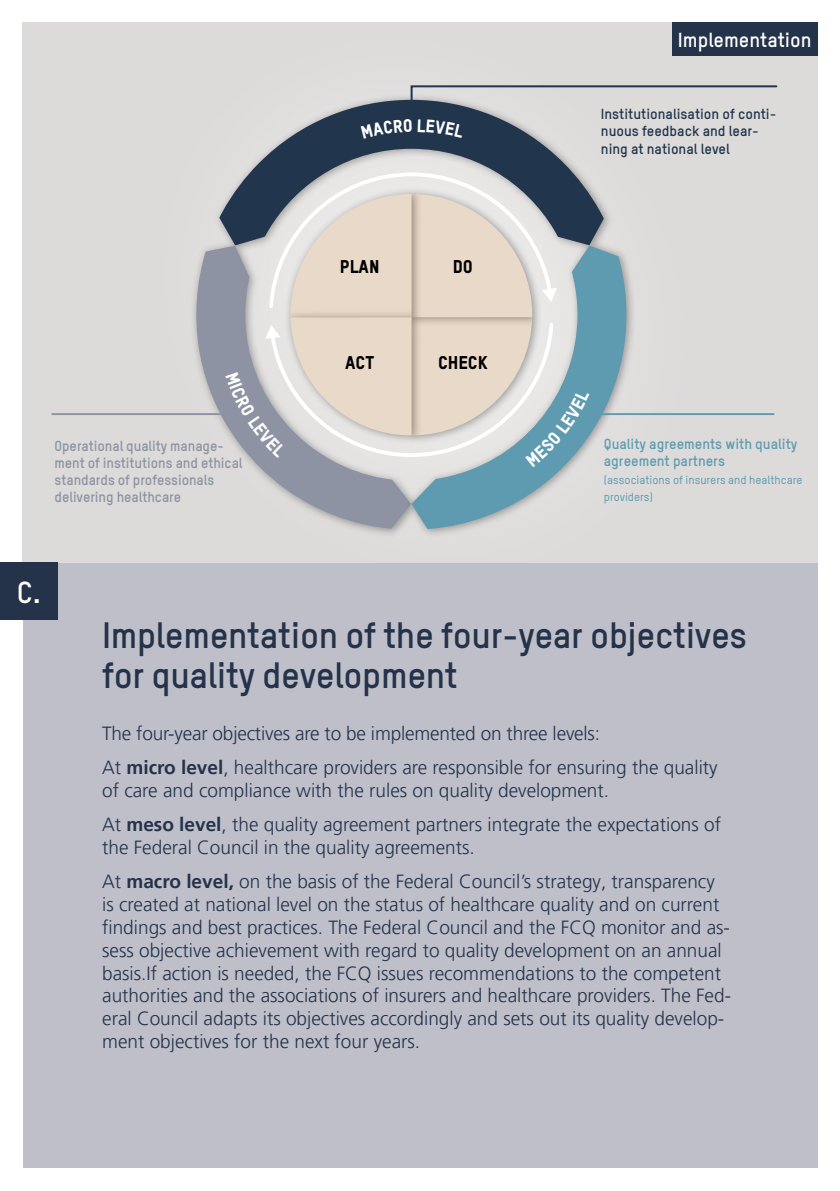
<style>
.page{position:relative;width:840px;height:1191px;background:#fff}
.page>*{position:absolute;margin:0;border:0;box-sizing:border-box;transform-origin:0 0}
.Titel{font:700 36px/40px "TSTAR";letter-spacing:-.01em;color:#24334a}
.t1{font:700 30px "TSTAR";color:#fff}
.t2{font:700 20px "TSTAR";color:#fff}
.Bullet{font:300 19px/22.8px "Frutiger LT Pro";color:#24334a}
.Lauf{font:300 19px "Frutiger LT Pro";letter-spacing:-.01em;color:#24334a}
.t3{font:18.2px "TSTAR Headline";color:#000}
.t4{font:700 14.4px/17.2px "TSTAR";letter-spacing:-.005em;color:#8d93a3}
.t5{font:700 14.4px/17.2px "TSTAR";color:#21354d}
.t6{font:700 14.4px/17.2px "TSTAR";color:#5e9bb0}
.t7{font:500 11.4px/17.2px "TSTAR";color:#5e9bb0}
.s1{font-weight:700}
</style>
<div class="page">
<div style="left:23px;top:522px;width:793px;height:646px;background:#bebfc9"></div>
<div style="left:23px;top:23px;width:793px;height:539px;background:#dcdbda"></div>
<svg style="left:219px;top:100px;width:384px;height:135px"></svg>
<svg style="left:196px;top:246px;width:205px;height:283px"></svg>
<img style="left:401px;top:235px;width:231px;height:299px">
<svg style="left:411px;top:245px;width:215px;height:284px"></svg>
<img style="left:425px;top:183px;width:120px;height:11px">
<img style="left:280px;top:183px;width:145px;height:11px">
<hr style="left:588px;top:413px;width:185px;height:2px;background:#5e9bb0">
<svg style="left:409px;top:85px;width:369px;height:17px"></svg>
<hr style="left:52px;top:413px;width:185px;height:2px;background:#8d93a3">
<div style="left:671px;top:23px;width:145px;height:33px;background:#24334a"></div>
<div style="left:0;top:562px;width:58px;height:58px;background:#24334a"></div>
<svg style="left:225px;top:194px;width:364px;height:273px"></svg>
<svg style="left:361px;top:119px;width:50px;height:20px"></svg>
<svg style="left:417px;top:119px;width:47px;height:19px"></svg>
<p class="t2" style="left:677px;top:27px;width:135px">Implementation</p>
<p class="t5" style="left:600px;top:105px;width:177px">Institutionalisation of conti&shy;nuous feedback and lear&shy;ning at national level</p>
<p class="t3" style="left:340px;top:255px;width:41px">PLAN</p>
<p class="t3" style="left:452px;top:255px;width:22px">DO</p>
<p class="t4" style="left:55px;top:436px;width:189px">Operational quality manage&shy;ment of institutions and ethical standards of professionals delivering healthcare</p>
<p class="t3" style="left:345px;top:351px;width:30px">ACT</p>
<p class="t3" style="left:438px;top:351px;width:51px">CHECK</p>
<p class="t6" style="left:603px;top:435px;width:195px">Quality agreements with quality agreement partners</p>
<p class="t7" style="left:603px;top:471px;width:200px">(associations of insurers and healthcare providers)</p>
<p class="t1" style="left:17px;top:573px;width:26px">C.</p>
<p class="Titel" style="left:102px;top:614px;width:646px">Implementation of the four-year objectives for quality development</p>
<p class="Lauf" style="left:102px;top:722px;width:499px">The four-year objectives are to be implemented on three levels:</p>
<p class="Bullet" style="left:102px;top:756px;width:616px">At <span class="s1">micro level</span>, healthcare providers are responsible for ensuring the quality of care and compliance with the rules on quality development.</p>
<p class="Bullet" style="left:102px;top:813px;width:620px">At <span class="s1">meso level</span>, the quality agreement partners integrate the expectations of the Federal Council in the quality agreements.</p>
<p class="Bullet" style="left:102px;top:870px;width:630px">At <span class="s1">macro level,</span> on the basis of the Federal Council’s strategy, transparency is created at national level on the status of healthcare quality and on current findings and best practices. The Federal Council and the FCQ monitor and as&shy;sess objective achievement with regard to quality development on an annual basis.If action is needed, the FCQ issues recommendations to the competent authorities and the associations of insurers and healthcare providers. The Fed&shy;eral Council adapts its objectives accordingly and sets out its quality develop&shy;ment objectives for the next four years.</p>
</div>
